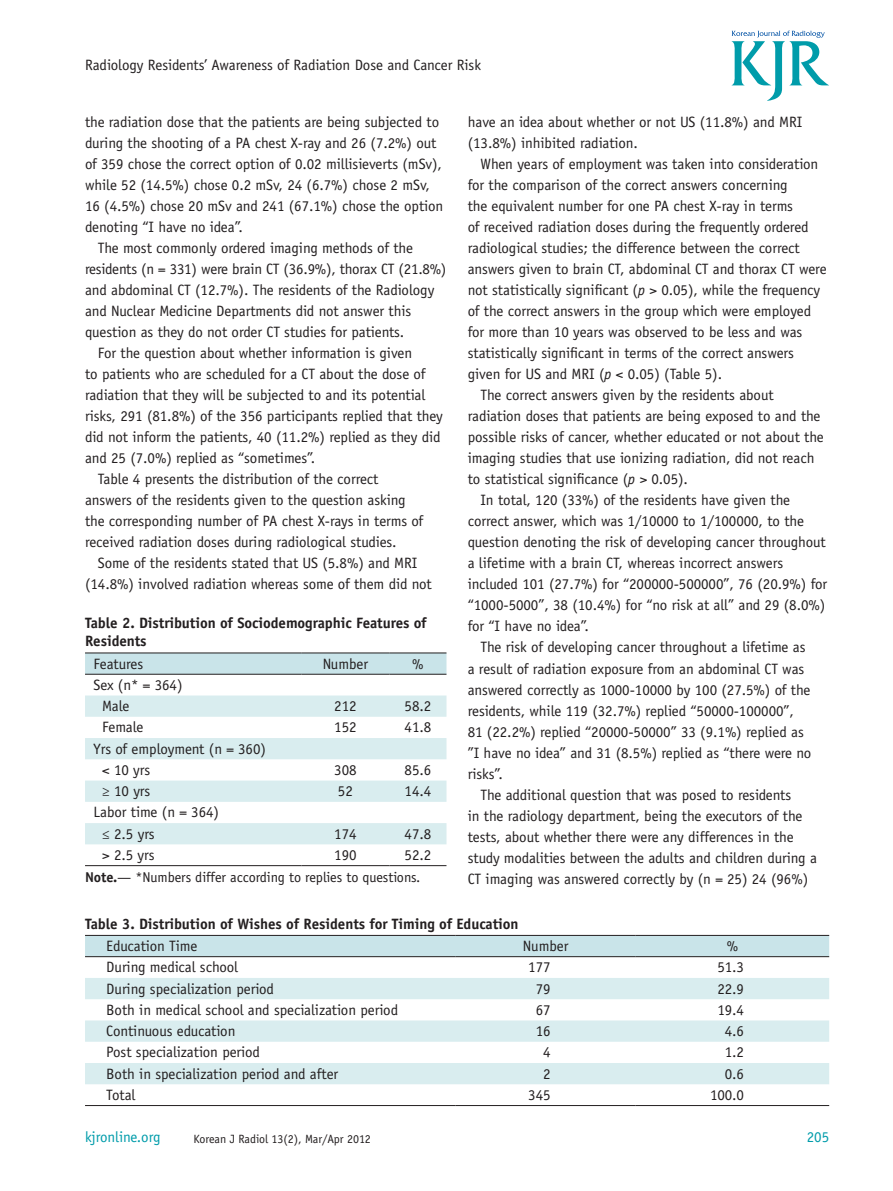
<style>
.page{position:relative;width:893px;height:1191px;background:#fff}
.page>*{position:absolute;margin:0;border:0;box-sizing:border-box;transform-origin:0 0}
.본문{font:15px/21px "Officina Sans Std";letter-spacing:-.005em;color:#231f20}
.표본문{font:15px "Officina Sans Std";letter-spacing:-.005em;color:#231f20}
.표제목{font:700 15px/18px "Officina Sans Std";letter-spacing:-.005em;color:#231f20}
.t1{font:15px "Officina Sans Std";letter-spacing:-.005em;color:#009caa}
.표설명{font:14.25px "Officina Sans Std";letter-spacing:-.005em;color:#231f20}
.t2{font:12px "Officina Sans Std";letter-spacing:-.005em;color:#231f20}
.s1{font-style:italic}
.s2{font-weight:700}
</style>
<div class="page">
<svg style="left:732px;top:31px;width:97px;height:70px"></svg>
<svg style="left:85px;top:653px;width:361px;height:21px;background:#c3dde1"></svg>
<svg style="left:85px;top:695px;width:361px;height:149px;fill:#d9edef"></svg>
<hr style="left:85px;top:865px;width:216px;height:1px;background:#231f20">
<hr style="left:301px;top:865px;width:88px;height:1px;background:#231f20">
<hr style="left:389px;top:865px;width:57px;height:1px;background:#231f20">
<hr style="left:85px;top:652px;width:216px;height:1px;background:#231f20">
<hr style="left:301px;top:652px;width:88px;height:1px;background:#231f20">
<hr style="left:389px;top:652px;width:57px;height:1px;background:#231f20">
<hr style="left:85px;top:674px;width:216px;height:1px;background:#231f20">
<hr style="left:301px;top:674px;width:88px;height:1px;background:#231f20">
<hr style="left:389px;top:674px;width:57px;height:1px;background:#231f20">
<div style="left:85px;top:936px;width:744px;height:20px;background:#c9e4e9"></div>
<svg style="left:85px;top:978px;width:744px;height:106px;fill:#d9edef"></svg>
<hr style="left:85px;top:1105px;width:371px;height:1px;background:#231f20">
<hr style="left:456px;top:1105px;width:180px;height:1px;background:#231f20">
<hr style="left:636px;top:1105px;width:193px;height:1px;background:#231f20">
<hr style="left:85px;top:935px;width:371px;height:1px;background:#231f20">
<hr style="left:456px;top:935px;width:180px;height:1px;background:#231f20">
<hr style="left:636px;top:935px;width:193px;height:1px;background:#231f20">
<hr style="left:85px;top:956px;width:371px;height:1px;background:#231f20">
<hr style="left:456px;top:956px;width:180px;height:1px;background:#231f20">
<hr style="left:636px;top:956px;width:193px;height:1px;background:#231f20">
<p class="본문" style="left:85px;top:54px;width:398px">Radiology Residents’ Awareness of Radiation Dose and Cancer Risk</p>
<p class="본문" style="left:85px;top:112px;width:360px">the radiation dose that the patients are being subjected to during the shooting of a PA chest X-ray and 26 (7.2%) out of 359 chose the correct option of 0.02 millisieverts (mSv), while 52 (14.5%) chose 0.2 mSv, 24 (6.7%) chose 2 mSv, 16 (4.5%) chose 20 mSv and 241 (67.1%) chose the option denoting “I have no idea”.</p>
<p class="본문" style="left:85px;top:238px;width:363px;text-indent:13px">The most commonly ordered imaging methods of the residents (n = 331) were brain CT (36.9%), thorax CT (21.8%) and abdominal CT (12.7%). The residents of the Radiology and Nuclear Medicine Departments did not answer this question as they do not order CT studies for patients.</p>
<p class="본문" style="left:85px;top:343px;width:359px;text-indent:13px">For the question about whether information is given<br>to patients who are scheduled for a CT about the dose of radiation that they will be subjected to and its potential risks, 291 (81.8%) of the 356 participants replied that they did not inform the patients, 40 (11.2%) replied as they did and 25 (7.0%) replied as “sometimes”.</p>
<p class="본문" style="left:85px;top:469px;width:340px;text-indent:13px">Table 4 presents the distribution of the correct answers of the residents given to the question asking the corresponding number of PA chest X-rays in terms of received radiation doses during radiological studies.</p>
<p class="본문" style="left:85px;top:553px;width:348px;text-align:center">Some of the residents stated that US (5.8%) and MRI (14.8%) involved radiation whereas some of them did not</p>
<p class="본문" style="left:468px;top:112px;width:336px">have an idea about whether or not US (11.8%) and MRI (13.8%) inhibited radiation.</p>
<p class="본문" style="left:468px;top:154px;width:360px;text-indent:13px">When years of employment was taken into consideration for the comparison of the correct answers concerning<br>the equivalent number for one PA chest X-ray in terms<br>of received radiation doses during the frequently ordered radiological studies; the difference between the correct answers given to brain CT, abdominal CT and thorax CT were not statistically significant (<span class="s1">p</span> &gt; 0.05), while the frequency of the correct answers in the group which were employed for more than 10 years was observed to be less and was statistically significant in terms of the correct answers given for US and MRI (<span class="s1">p</span> &lt; 0.05) (Table 5).</p>
<p class="본문" style="left:468px;top:385px;width:358px;text-indent:13px">The correct answers given by the residents about radiation doses that patients are being exposed to and the possible risks of cancer, whether educated or not about the imaging studies that use ionizing radiation, did not reach to statistical significance (<span class="s1">p</span> &gt; 0.05).</p>
<p class="본문" style="left:468px;top:490px;width:361px;text-indent:13px">In total, 120 (33%) of the residents have given the correct answer, which was 1/10000 to 1/100000, to the question denoting the risk of developing cancer throughout a lifetime with a brain CT, whereas incorrect answers included 101 (27.7%) for “200000-500000”, 76 (20.9%) for “1000-5000”, 38 (10.4%) for “no risk at all” and 29 (8.0%) for “I have no idea”.</p>
<p class="본문" style="left:468px;top:637px;width:345px;text-indent:13px">The risk of developing cancer throughout a lifetime as a result of radiation exposure from an abdominal CT was answered correctly as 1000-10000 by 100 (27.5%) of the residents, while 119 (32.7%) replied “50000-100000”, 81 (22.2%) replied “20000-50000” 33 (9.1%) replied as ”I have no idea” and 31 (8.5%) replied as “there were no risks”.</p>
<p class="본문" style="left:468px;top:784px;width:351px;text-indent:13px">The additional question that was posed to residents<br>in the radiology department, being the executors of the tests, about whether there were any differences in the study modalities between the adults and children during a CT imaging was answered correctly by (n = 25) 24 (96%)</p>
<p class="표제목" style="left:85px;top:614px;width:343px">Table 2. Distribution of Sociodemographic Features of<br>Residents</p>
<p class="표본문" style="left:94px;top:654px;width:51px">Features</p>
<p class="표본문" style="left:323px;top:654px;width:47px">Number</p>
<p class="표본문" style="left:412px;top:654px;width:13px">%</p>
<p class="표본문" style="left:94px;top:676px;width:91px">Sex (n* = 364)</p>
<p class="표본문" style="left:102px;top:697px;width:29px">Male</p>
<p class="표본문" style="left:334px;top:697px;width:24px">212</p>
<p class="표본문" style="left:405px;top:697px;width:28px">58.2</p>
<p class="표본문" style="left:102px;top:718px;width:43px">Female</p>
<p class="표본문" style="left:334px;top:718px;width:24px">152</p>
<p class="표본문" style="left:405px;top:718px;width:28px">41.8</p>
<p class="표본문" style="left:94px;top:739px;width:174px">Yrs of employment (n = 360)</p>
<p class="표본문" style="left:102px;top:761px;width:50px">&lt; 10 yrs</p>
<p class="표본문" style="left:334px;top:761px;width:24px">308</p>
<p class="표본문" style="left:405px;top:761px;width:28px">85.6</p>
<p class="표본문" style="left:102px;top:782px;width:50px">≥ 10 yrs</p>
<p class="표본문" style="left:338px;top:782px;width:16px">52</p>
<p class="표본문" style="left:405px;top:782px;width:28px">14.4</p>
<p class="표본문" style="left:94px;top:803px;width:127px">Labor time (n = 364)</p>
<p class="표본문" style="left:102px;top:825px;width:54px">≤ 2.5 yrs</p>
<p class="표본문" style="left:334px;top:825px;width:24px">174</p>
<p class="표본문" style="left:405px;top:825px;width:28px">47.8</p>
<p class="표본문" style="left:102px;top:846px;width:54px">&gt; 2.5 yrs</p>
<p class="표본문" style="left:334px;top:846px;width:24px">190</p>
<p class="표본문" style="left:405px;top:846px;width:28px">52.2</p>
<p class="표설명" style="left:85px;top:868px;width:337px"><span class="s2">Note.</span>— *Numbers differ according to replies to questions.</p>
<p class="표제목" style="left:85px;top:914px;width:435px">Table 3. Distribution of Wishes of Residents for Timing of Education</p>
<p class="표본문" style="left:106px;top:937px;width:93px">Education Time</p>
<p class="표본문" style="left:523px;top:937px;width:47px">Number</p>
<p class="표본문" style="left:727px;top:937px;width:13px">%</p>
<p class="표본문" style="left:106px;top:958px;width:133px">During medical school</p>
<p class="표본문" style="left:528px;top:958px;width:24px">177</p>
<p class="표본문" style="left:717px;top:958px;width:28px">51.3</p>
<p class="표본문" style="left:106px;top:979px;width:169px">During specialization period</p>
<p class="표본문" style="left:536px;top:979px;width:16px">79</p>
<p class="표본문" style="left:717px;top:979px;width:28px">22.9</p>
<p class="표본문" style="left:106px;top:1001px;width:293px">Both in medical school and specialization period</p>
<p class="표본문" style="left:536px;top:1001px;width:16px">67</p>
<p class="표본문" style="left:717px;top:1001px;width:28px">19.4</p>
<p class="표본문" style="left:106px;top:1022px;width:131px">Continuous education</p>
<p class="표본문" style="left:536px;top:1022px;width:16px">16</p>
<p class="표본문" style="left:725px;top:1022px;width:21px">4.6</p>
<p class="표본문" style="left:106px;top:1043px;width:155px">Post specialization period</p>
<p class="표본문" style="left:543px;top:1043px;width:9px">4</p>
<p class="표본문" style="left:725px;top:1043px;width:21px">1.2</p>
<p class="표본문" style="left:106px;top:1064px;width:233px">Both in specialization period and after</p>
<p class="표본문" style="left:543px;top:1064px;width:9px">2</p>
<p class="표본문" style="left:725px;top:1064px;width:21px">0.6</p>
<p class="표본문" style="left:106px;top:1085px;width:31px">Total</p>
<p class="표본문" style="left:528px;top:1085px;width:24px">345</p>
<p class="표본문" style="left:710px;top:1085px;width:36px">100.0</p>
<p class="t1" style="left:85px;top:1128px;width:77px">kjronline.org</p>
<p class="t2" style="left:194px;top:1132px;width:179px">Korean J Radiol 13(2), Mar/Apr 2012</p>
<p class="t1" style="left:807px;top:1128px;width:24px">205</p>
</div>
